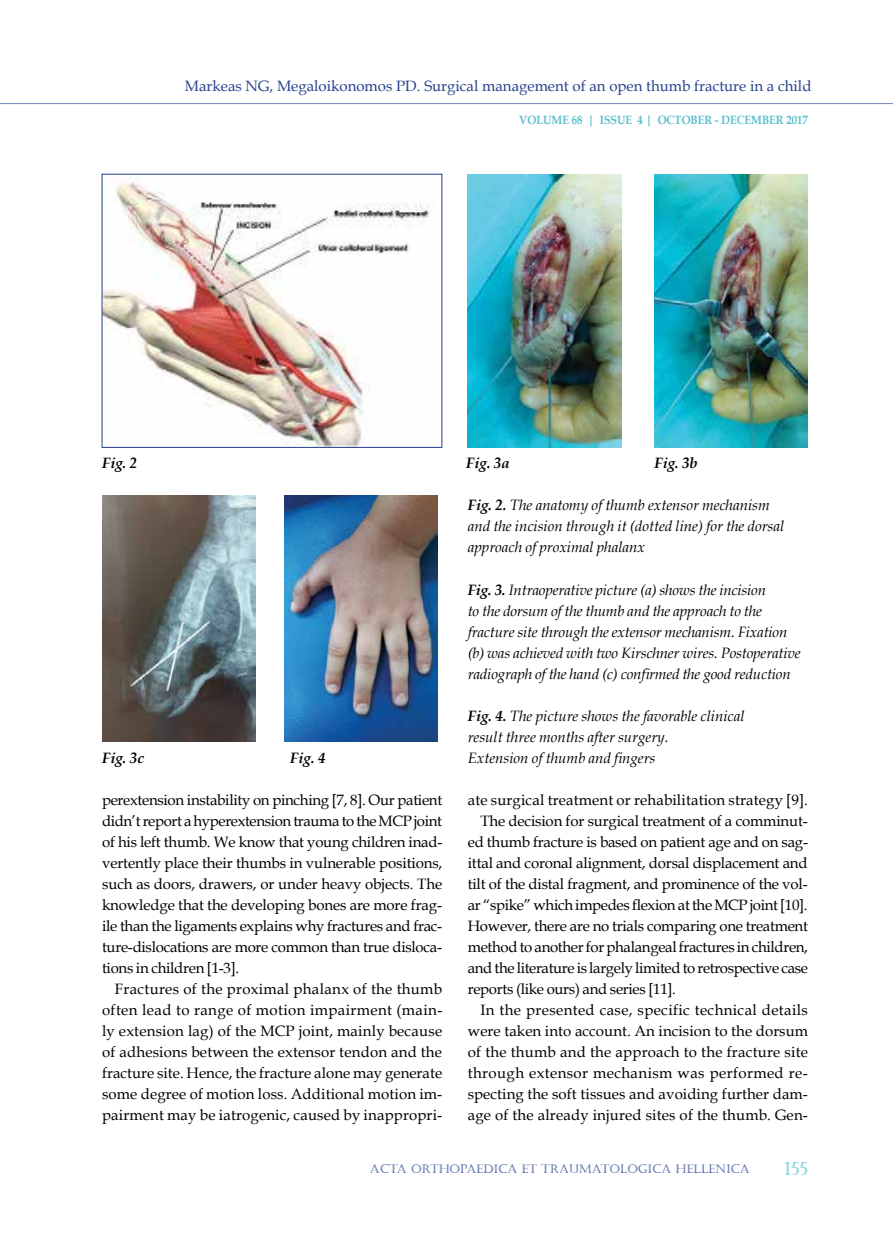
<style>
.page{position:relative;width:893px;height:1234px;background:#fff}
.page>*{position:absolute;margin:0;border:0;box-sizing:border-box;transform-origin:0 0}
.t1{font:18px "Castellar";color:#57becd}
.t2{font:15px/21px "Book Antiqua";letter-spacing:-.01em;color:#000;text-align:justify}
.t3{font:italic 15px/21px "Book Antiqua";letter-spacing:-.01em;color:#000}
.t4{font:15px "Book Antiqua";letter-spacing:.01em;color:#000}
.t5{font:15px "Book Antiqua";letter-spacing:.025em;color:#000}
.t6{font:15px "Book Antiqua";color:#25408f}
.t7{font:15px "Book Antiqua";letter-spacing:.015em;color:#000}
.t8{font:italic 700 15px "Book Antiqua";color:#000}
.t9{font:12px "Castellar";color:#25408f}
.t10{font:700 12px "Book Antiqua";color:#57becd;scale:.9 1}
.s1{font-weight:700}
</style>
<div class="page">
<hr style="left:0;top:103px;width:893px;height:3px;background:#000;opacity:.75">
<img style="left:104px;top:178px;width:332px;height:267px">
<img style="left:468px;top:174px;width:153px;height:273px">
<img style="left:654px;top:174px;width:154px;height:273px">
<img style="left:102px;top:495px;width:154px;height:246px">
<img style="left:284px;top:495px;width:154px;height:246px">
<p class="t6" style="left:185px;top:76px;width:628px">Markeas NG, Megaloikonomos PD. Surgical management of an open thumb fracture in a child</p>
<p class="t10" style="left:519px;top:111px;width:322px">VOLUME 68 | ISSUE 4 | OCTOBER - DECEMBER 2017</p>
<p class="t8" style="left:102px;top:453px;width:37px">Fig. 2</p>
<p class="t8" style="left:466px;top:453px;width:45px">Fig. 3a</p>
<p class="t8" style="left:654px;top:453px;width:45px">Fig. 3b</p>
<p class="t8" style="left:102px;top:747px;width:43px">Fig. 3c</p>
<p class="t8" style="left:290px;top:747px;width:37px">Fig. 4</p>
<p class="t2" style="left:102px;top:788px;width:342px">perextension instability on pinching [7, 8]. Our patient didn’t report a hyperextension trauma to the MCP joint of his left thumb. We know that young children inad&shy;vertently place their thumbs in vulnerable positions, such as doors, drawers, or under heavy objects. The knowledge that the developing bones are more frag&shy;ile than the ligaments explains why fractures and frac&shy;ture-dislocations are more common than true disloca&shy;tions in children [1-3].</p>
<p class="t2" style="left:102px;top:977px;width:342px;text-indent:13px">Fractures of the proximal phalanx of the thumb often lead to range of motion impairment (main&shy;ly extension lag) of the MCP joint, mainly because of adhesions between the extensor tendon and the fracture site. Hence, the fracture alone may generate some degree of motion loss. Additional motion im&shy;pairment may be iatrogenic, caused by inappropri-</p>
<p class="t3" style="left:468px;top:494px;width:318px"><span class="s1">Fig. 2.</span> The anatomy of thumb extensor mechanism and the incision through it (dotted line) for the dorsal approach of proximal phalanx</p>
<p class="t3" style="left:468px;top:578px;width:334px"><span class="s1">Fig. 3.</span> Intraoperative picture (a) shows the incision<br>to the dorsum of the thumb and the approach to the fracture site through the extensor mechanism. Fixation (b) was achieved with two Kirschner wires. Postoperative radiograph of the hand (c) confirmed the good reduction</p>
<p class="t3" style="left:468px;top:704px;width:278px"><span class="s1">Fig. 4.</span> The picture shows the favorable clinical result three months after surgery.<br>Extension of thumb and fingers</p>
<p class="t4" style="left:468px;top:789px;width:342px">ate surgical treatment or rehabilitation strategy [9].</p>
<p class="t2" style="left:480px;top:809px;width:329px">The decision for surgical treatment of a comminut-</p>
<p class="t2" style="left:468px;top:830px;width:342px">ed thumb fracture is based on patient age and on sag-</p>
<p class="t2" style="left:468px;top:851px;width:341px">ittal and coronal alignment, dorsal displacement and</p>
<p class="t2" style="left:468px;top:872px;width:341px">tilt of the distal fragment, and prominence of the vol-</p>
<p class="t2" style="left:468px;top:893px;width:341px">ar “spike” which impedes flexion at the MCP joint [10].</p>
<p class="t2" style="left:468px;top:914px;width:342px">However, there are no trials comparing one treatment</p>
<p class="t2" style="left:468px;top:935px;width:342px">method to another for phalangeal fractures in children,</p>
<p class="t2" style="left:468px;top:956px;width:342px">and the literature is largely limited to retrospective case</p>
<p class="t2" style="left:468px;top:977px;width:210px">reports (like ours) and series [11].</p>
<p class="t5" style="left:480px;top:999px;width:329px">In the presented case, specific technical details</p>
<p class="t2" style="left:468px;top:1019px;width:342px">were taken into account. An incision to the dorsum</p>
<p class="t7" style="left:468px;top:1041px;width:342px">of the thumb and the approach to the fracture site</p>
<p class="t5" style="left:468px;top:1062px;width:341px">through extensor mechanism was performed re-</p>
<p class="t2" style="left:468px;top:1082px;width:342px">specting the soft tissues and avoiding further dam-</p>
<p class="t4" style="left:468px;top:1104px;width:342px">age of the already injured sites of the thumb. Gen-</p>
<p class="t9" style="left:370px;top:1161px;width:381px">ACTA ORTHOPAEDICA ET TRAUMATOLOGICA HELLENICA</p>
<p class="t1" style="left:784px;top:1157px;width:26px">155</p>
</div>
